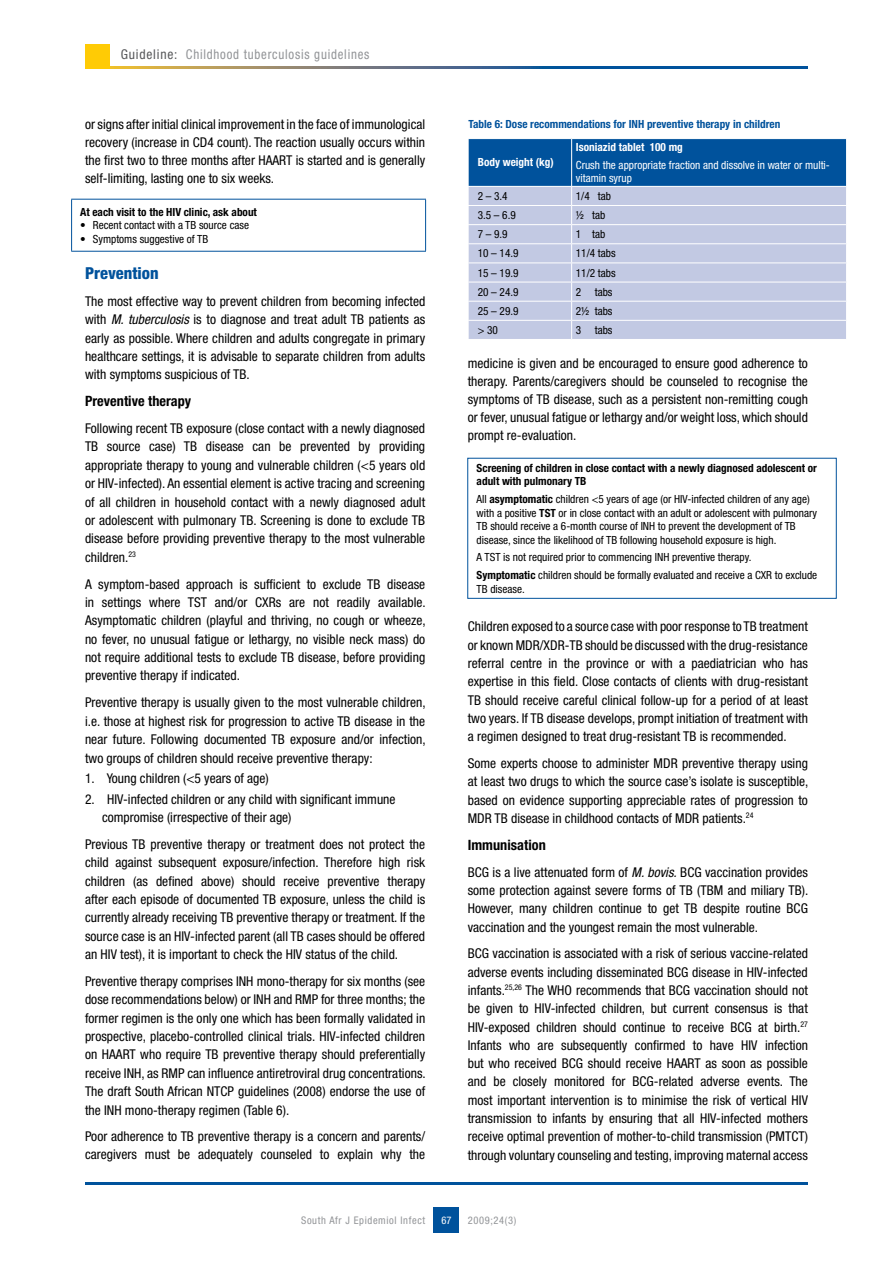
<style>
.page{position:relative;width:893px;height:1263px;background:#fff}
.page>*{position:absolute;margin:0;border:0;box-sizing:border-box;transform-origin:0 0}
.t1{font:800 condensed 16.5px "Helvetica Neue LT Std";color:#00529c}
.t2{font:700 condensed 14.25px "Helvetica Neue LT Std";color:#000}
.t3{font:condensed 13.5px/18.3px "Helvetica Neue LT Std";color:#000;text-align:justify}
.t4{font:condensed 13.5px "Helvetica Neue LT Std";letter-spacing:.06em;color:#939598;scale:.95 1}
.t5{font:condensed 11.25px/13.5px "Helvetica Neue LT Std";color:#000}
.t6{font:700 condensed 11.25px/13.5px "Helvetica Neue LT Std";color:#000}
.t7{font:condensed 11.25px/13.5px "Helvetica Neue LT Std";color:#fff}
.t8{font:700 condensed 11.25px "Helvetica Neue LT Std";color:#00529c}
.t9{font:700 condensed 11.25px "Helvetica Neue LT Std";color:#fff}
.t10{font:condensed 10.5px "Helvetica Neue LT Std";letter-spacing:.06em;color:#939598}
.t11{font:condensed 10.5px "Helvetica Neue LT Std";color:#fff}
.s1{color:#58595b}
.s2{font-style:italic}
.s3{font-weight:700}
</style>
<div class="page">
<div style="left:434px;top:1208px;width:25px;height:25px;background:#00529c"></div>
<hr style="left:85px;top:1182px;width:723px;height:2px;background:#00529c">
<svg style="left:109px;top:66px;width:699px;height:2px"></svg>
<div style="left:85px;top:44px;width:24px;height:24px;background:#ffcb05"></div>
<hr style="left:71px;top:199px;width:355px;height:1px;background:#00529c">
<hr style="left:71px;top:200px;width:1px;height:51px;background:#00529c">
<hr style="left:425px;top:200px;width:1px;height:51px;background:#00529c">
<hr style="left:71px;top:251px;width:355px;height:1px;background:#00529c">
<svg style="left:468px;top:138px;width:379px;height:201px;background:#98b0d3"></svg>
<div style="left:467px;top:458px;width:370px;height:141px;border:1px solid #00529c"></div>
<p class="t4" style="left:121px;top:46px;width:263px"><span class="s1">Guideline:</span> Childhood tuberculosis guidelines</p>
<p class="t3" style="left:85px;top:115px;width:342px">or signs after initial clinical improvement in the face of immunological recovery (increase in CD4 count). The reaction usually occurs within the first two to three months after HAART is started and is generally self-limiting, lasting one to six weeks.</p>
<p class="t6" style="left:80px;top:205px;width:178px">At each visit to the HIV clinic, ask about</p>
<p class="t5" style="left:80px;top:218px;width:170px">• Recent contact with a TB source case</p>
<p class="t5" style="left:80px;top:232px;width:130px">• Symptoms suggestive of TB</p>
<p class="t1" style="left:85px;top:263px;width:75px">Prevention</p>
<p class="t3" style="left:85px;top:292px;width:342px">The most effective way to prevent children from becoming infected with <span class="s2">M. tuberculosis</span> is to diagnose and treat adult TB patients as early as possible. Where children and adults congregate in primary healthcare settings, it is advisable to separate children from adults with symptoms suspicious of TB.</p>
<p class="t2" style="left:85px;top:392px;width:108px">Preventive therapy</p>
<p class="t3" style="left:85px;top:419px;width:342px">Following recent TB exposure (close contact with a newly diagnosed TB source case) TB disease can be prevented by providing appropriate therapy to young and vulnerable children (&lt;5 years old or HIV-infected). An essential element is active tracing and screening of all children in household contact with a newly diagnosed adult or adolescent with pulmonary TB. Screening is done to exclude TB disease before providing preventive therapy to the most vulnerable children.<sup>23</sup></p>
<p class="t3" style="left:85px;top:575px;width:342px">A symptom-based approach is sufficient to exclude TB disease in settings where TST and/or CXRs are not readily available.<br>Asymptomatic children (playful and thriving, no cough or wheeze, no fever, no unusual fatigue or lethargy, no visible neck mass) do not require additional tests to exclude TB disease, before providing preventive therapy if indicated.</p>
<p class="t3" style="left:85px;top:693px;width:342px">Preventive therapy is usually given to the most vulnerable children, i.e. those at highest risk for progression to active TB disease in the near future. Following documented TB exposure and/or infection, two groups of children should receive preventive therapy:</p>
<p class="t3" style="left:85px;top:769px;width:185px">1. Young children (&lt;5 years of age)</p>
<p class="t3" style="left:102px;top:789px;width:295px;text-indent:-17px">2. HIV-infected children or any child with significant immune compromise (irrespective of their age)</p>
<p class="t3" style="left:85px;top:835px;width:342px">Previous TB preventive therapy or treatment does not protect the child against subsequent exposure/infection. Therefore high risk children (as defined above) should receive preventive therapy after each episode of documented TB exposure, unless the child is currently already receiving TB preventive therapy or treatment. If the source case is an HIV-infected parent (all TB cases should be offered an HIV test), it is important to check the HIV status of the child.</p>
<p class="t3" style="left:85px;top:972px;width:342px">Preventive therapy comprises INH mono-therapy for six months (see dose recommendations below) or INH and RMP for three months; the former regimen is the only one which has been formally validated in prospective, placebo-controlled clinical trials. HIV-infected children on HAART who require TB preventive therapy should preferentially receive INH, as RMP can influence antiretroviral drug concentrations.<br>The draft South African NTCP guidelines (2008) endorse the use of the INH mono-therapy regimen (Table 6).</p>
<p class="t3" style="left:85px;top:1127px;width:342px">Poor adherence to TB preventive therapy is a concern and parents/ caregivers must be adequately counseled to explain why the</p>
<p class="t8" style="left:468px;top:117px;width:313px">Table 6: Dose recommendations for INH preventive therapy in children</p>
<p class="t9" style="left:478px;top:156px;width:77px">Body weight (kg)</p>
<p class="t9" style="left:576px;top:140px;width:108px">Isoniazid tablet 100 mg</p>
<p class="t7" style="left:576px;top:158px;width:255px">Crush the appropriate fraction and dissolve in water or multi&shy;vitamin syrup</p>
<p class="t5" style="left:478px;top:189px;width:31px">2 – 3.4</p>
<p class="t5" style="left:576px;top:189px;width:37px">1/4 tab</p>
<p class="t5" style="left:478px;top:208px;width:40px">3.5 – 6.9</p>
<p class="t5" style="left:576px;top:208px;width:31px">½ tab</p>
<p class="t5" style="left:478px;top:227px;width:31px">7 – 9.9</p>
<p class="t5" style="left:576px;top:227px;width:31px">1 tab</p>
<p class="t5" style="left:478px;top:247px;width:42px">10 – 14.9</p>
<p class="t5" style="left:576px;top:247px;width:41px">11/4 tabs</p>
<p class="t5" style="left:478px;top:266px;width:42px">15 – 19.9</p>
<p class="t5" style="left:576px;top:266px;width:41px">11/2 tabs</p>
<p class="t5" style="left:478px;top:285px;width:42px">20 – 24.9</p>
<p class="t5" style="left:576px;top:285px;width:38px">2 tabs</p>
<p class="t5" style="left:478px;top:304px;width:42px">25 – 29.9</p>
<p class="t5" style="left:576px;top:304px;width:38px">2½ tabs</p>
<p class="t5" style="left:478px;top:323px;width:22px">&gt; 30</p>
<p class="t5" style="left:576px;top:323px;width:38px">3 tabs</p>
<p class="t3" style="left:468px;top:354px;width:342px">medicine is given and be encouraged to ensure good adherence to therapy. Parents/caregivers should be counseled to recognise the symptoms of TB disease, such as a persistent non-remitting cough or fever, unusual fatigue or lethargy and/or weight loss, which should prompt re-evaluation.</p>
<p class="t6" style="left:477px;top:461px;width:342px">Screening of children in close contact with a newly diagnosed adolescent or adult with pulmonary TB</p>
<p class="t5" style="left:477px;top:492px;width:342px">All <span class="s3">asymptomatic</span> children &lt;5 years of age (or HIV-infected children of any age) with a positive <span class="s3">TST</span> or in close contact with an adult or adolescent with pulmonary TB should receive a 6-month course of INH to prevent the development of TB disease, since the likelihood of TB following household exposure is high.</p>
<p class="t5" style="left:477px;top:548px;width:342px;line-height:17.7px">A TST is not required prior to commencing INH preventive therapy.<br><span class="s3">Symptomatic</span> children should be formally evaluated and receive a CXR to exclude</p>
<p class="t5" style="left:477px;top:582px;width:50px">TB disease.</p>
<p class="t3" style="left:468px;top:617px;width:342px">Children exposed to a source case with poor response to TB treatment or known MDR/XDR-TB should be discussed with the drug-resistance referral centre in the province or with a paediatrician who has expertise in this field. Close contacts of clients with drug-resistant TB should receive careful clinical follow-up for a period of at least two years. If TB disease develops, prompt initiation of treatment with a regimen designed to treat drug-resistant TB is recommended.</p>
<p class="t3" style="left:468px;top:754px;width:342px">Some experts choose to administer MDR preventive therapy using at least two drugs to which the source case’s isolate is susceptible, based on evidence supporting appreciable rates of progression to MDR TB disease in childhood contacts of MDR patients.<sup>24</sup></p>
<p class="t2" style="left:468px;top:836px;width:80px">Immunisation</p>
<p class="t3" style="left:468px;top:862px;width:342px">BCG is a live attenuated form of <span class="s2">M. bovis.</span> BCG vaccination provides some protection against severe forms of TB (TBM and miliary TB).<br>However, many children continue to get TB despite routine BCG vaccination and the youngest remain the most vulnerable.</p>
<p class="t3" style="left:468px;top:944px;width:342px">BCG vaccination is associated with a risk of serious vaccine-related adverse events including disseminated BCG disease in HIV-infected infants.<sup>25,26</sup> The WHO recommends that BCG vaccination should not be given to HIV-infected children, but current consensus is that HIV-exposed children should continue to receive BCG at birth.<sup>27<br></sup>Infants who are subsequently confirmed to have HIV infection but who received BCG should receive HAART as soon as possible and be closely monitored for BCG-related adverse events. The most important intervention is to minimise the risk of vertical HIV transmission to infants by ensuring that all HIV-infected mothers receive optimal prevention of mother-to-child transmission (PMTCT) through voluntary counseling and testing, improving maternal access</p>
<p class="t10" style="left:301px;top:1214px;width:126px">South Afr J Epidemiol Infect</p>
<p class="t11" style="left:441px;top:1214px;width:12px">67</p>
<p class="t10" style="left:468px;top:1214px;width:50px">2009;24(3)</p>
</div>
